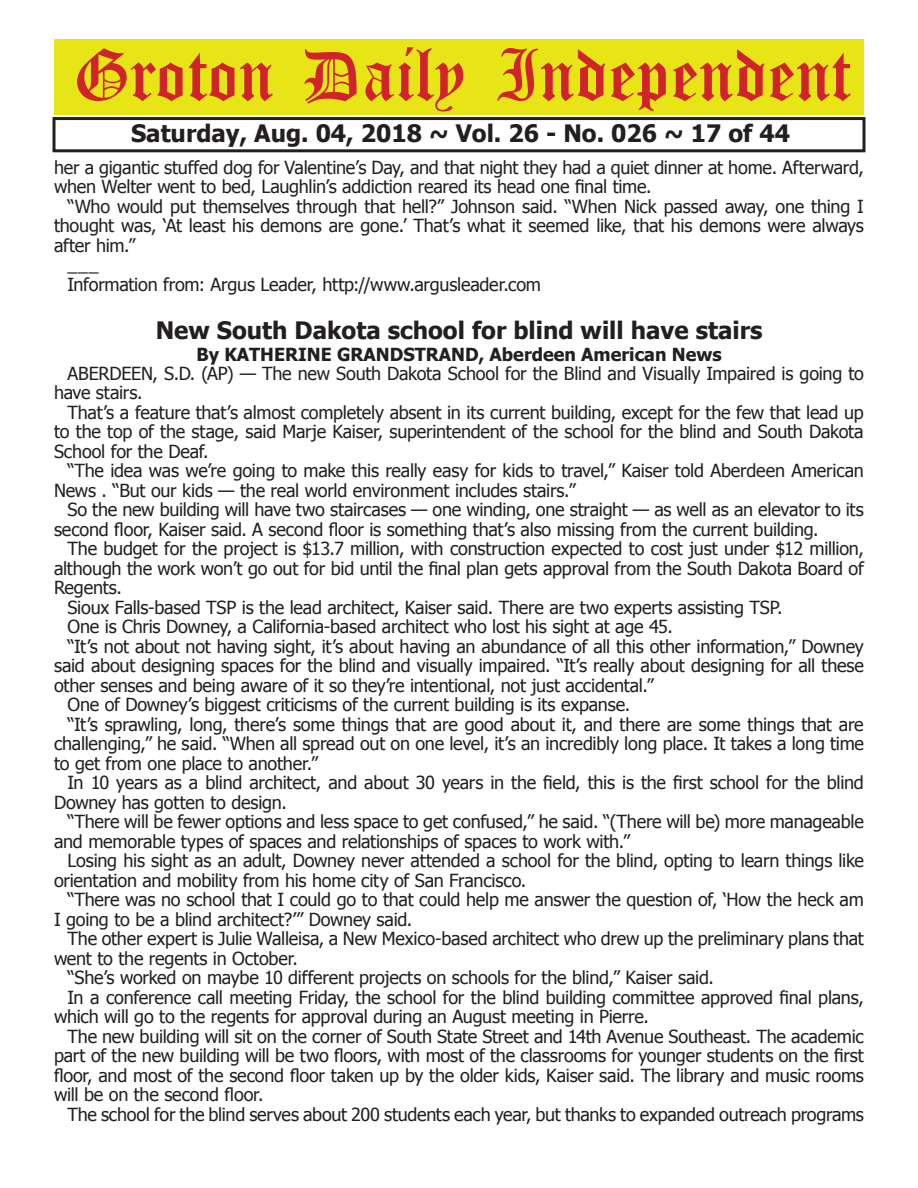
<style>
.page{position:relative;width:918px;height:1188px;background:#fff}
.page>*{position:absolute;margin:0;border:0;box-sizing:border-box;transform-origin:0 0}
.t1{font:54px "Old English Five";color:#d1232a}
.t2{font:700 24px "Tahoma";color:#231f20}
.t3{font:18px/19.5px "Tahoma";letter-spacing:-.01em;color:#231f20}
.t4{font:700 18px "Tahoma";color:#231f20}
</style>
<div class="page">
<div style="left:52px;top:117px;width:814px;height:35px;border:3px solid #231f20"></div>
<div style="left:54px;top:40px;width:810px;height:75px;background:#e7e515"></div>
<h1 class="t1" style="left:73px;top:50px;width:779px">Groton Daily Independent</h1>
<h2 class="t2" style="left:131px;top:116px;width:660px">Saturday, Aug. 04, 2018 ~ Vol. 26 - No. 026 ~ 17 of 44</h2>
<p class="t3" style="left:54px;top:156px;width:811px">her a gigantic stuffed dog for Valentine’s Day, and that night they had a quiet dinner at home. Afterward, when Welter went to bed, Laughlin’s addiction reared its head one final time.</p>
<p class="t3" style="left:68px;top:195px;width:798px">“Who would put themselves through that hell?” Johnson said. “When Nick passed away, one thing I</p>
<p class="t3" style="left:54px;top:215px;width:811px">thought was, ‘At least his demons are gone.’ That’s what it seemed like, that his demons were always</p>
<p class="t3" style="left:54px;top:234px;width:83px">after him.”</p>
<p class="t3" style="left:68px;top:254px;width:33px">___</p>
<p class="t3" style="left:68px;top:273px;width:475px">Information from: Argus Leader, http://www.argusleader.com</p>
<h2 class="t2" style="left:156px;top:313px;width:608px">New South Dakota school for blind will have stairs</h2>
<p class="t4" style="left:196px;top:341px;width:527px">By KATHERINE GRANDSTRAND, Aberdeen American News</p>
<p class="t3" style="left:54px;top:363px;width:812px;text-indent:14px">ABERDEEN, S.D. (AP) — The new South Dakota School for the Blind and Visually Impaired is going to have stairs.</p>
<p class="t3" style="left:54px;top:402px;width:811px;text-align:justify;text-indent:14px">That’s a feature that’s almost completely absent in its current building, except for the few that lead up to the top of the stage, said Marje Kaiser, superintendent of the school for the blind and South Dakota School for the Deaf.</p>
<p class="t3" style="left:54px;top:460px;width:811px;text-indent:14px">“The idea was we’re going to make this really easy for kids to travel,” Kaiser told Aberdeen American<br>News . “But our kids — the real world environment includes stairs.”</p>
<p class="t3" style="left:54px;top:499px;width:811px;text-indent:14px">So the new building will have two staircases — one winding, one straight — as well as an elevator to its second floor, Kaiser said. A second floor is something that’s also missing from the current building.</p>
<p class="t3" style="left:68px;top:538px;width:798px">The budget for the project is $13.7 million, with construction expected to cost just under $12 million,</p>
<p class="t3" style="left:54px;top:558px;width:811px">although the work won’t go out for bid until the final plan gets approval from the South Dakota Board of</p>
<p class="t3" style="left:54px;top:577px;width:70px">Regents.</p>
<p class="t3" style="left:68px;top:597px;width:717px">Sioux Falls-based TSP is the lead architect, Kaiser said. There are two experts assisting TSP.</p>
<p class="t3" style="left:68px;top:616px;width:607px">One is Chris Downey, a California-based architect who lost his sight at age 45.</p>
<p class="t3" style="left:68px;top:636px;width:798px">“It’s not about not having sight, it’s about having an abundance of all this other information,” Downey</p>
<p class="t3" style="left:54px;top:655px;width:812px">said about designing spaces for the blind and visually impaired. “It’s really about designing for all these</p>
<p class="t3" style="left:54px;top:675px;width:601px">other senses and being aware of it so they’re intentional, not just accidental.”</p>
<p class="t3" style="left:68px;top:694px;width:564px">One of Downey’s biggest criticisms of the current building is its expanse.</p>
<p class="t3" style="left:68px;top:714px;width:798px">“It’s sprawling, long, there’s some things that are good about it, and there are some things that are</p>
<p class="t3" style="left:54px;top:733px;width:812px">challenging,” he said. “When all spread out on one level, it’s an incredibly long place. It takes a long time</p>
<p class="t3" style="left:54px;top:753px;width:266px">to get from one place to another.”</p>
<p class="t3" style="left:68px;top:772px;width:798px">In 10 years as a blind architect, and about 30 years in the field, this is the first school for the blind</p>
<p class="t3" style="left:54px;top:792px;width:234px">Downey has gotten to design.</p>
<p class="t3" style="left:68px;top:811px;width:798px">“There will be fewer options and less space to get confused,” he said. “(There will be) more manageable</p>
<p class="t3" style="left:54px;top:831px;width:578px">and memorable types of spaces and relationships of spaces to work with.”</p>
<p class="t3" style="left:68px;top:850px;width:798px">Losing his sight as an adult, Downey never attended a school for the blind, opting to learn things like</p>
<p class="t3" style="left:54px;top:870px;width:474px">orientation and mobility from his home city of San Francisco.</p>
<p class="t3" style="left:68px;top:889px;width:798px">“There was no school that I could go to that could help me answer the question of, ‘How the heck am</p>
<p class="t3" style="left:54px;top:909px;width:360px">I going to be a blind architect?’” Downey said.</p>
<p class="t3" style="left:68px;top:928px;width:798px">The other expert is Julie Walleisa, a New Mexico-based architect who drew up the preliminary plans that</p>
<p class="t3" style="left:54px;top:948px;width:246px">went to the regents in October.</p>
<p class="t3" style="left:68px;top:967px;width:648px">“She’s worked on maybe 10 different projects on schools for the blind,” Kaiser said.</p>
<p class="t3" style="left:68px;top:987px;width:798px">In a conference call meeting Friday, the school for the blind building committee approved final plans,</p>
<p class="t3" style="left:54px;top:1006px;width:597px">which will go to the regents for approval during an August meeting in Pierre.</p>
<p class="t3" style="left:68px;top:1026px;width:798px">The new building will sit on the corner of South State Street and 14th Avenue Southeast. The academic</p>
<p class="t3" style="left:54px;top:1045px;width:811px">part of the new building will be two floors, with most of the classrooms for younger students on the first</p>
<p class="t3" style="left:54px;top:1065px;width:811px">floor, and most of the second floor taken up by the older kids, Kaiser said. The library and music rooms</p>
<p class="t3" style="left:54px;top:1084px;width:211px">will be on the second floor.</p>
<p class="t3" style="left:68px;top:1104px;width:798px">The school for the blind serves about 200 students each year, but thanks to expanded outreach programs</p>
</div>
